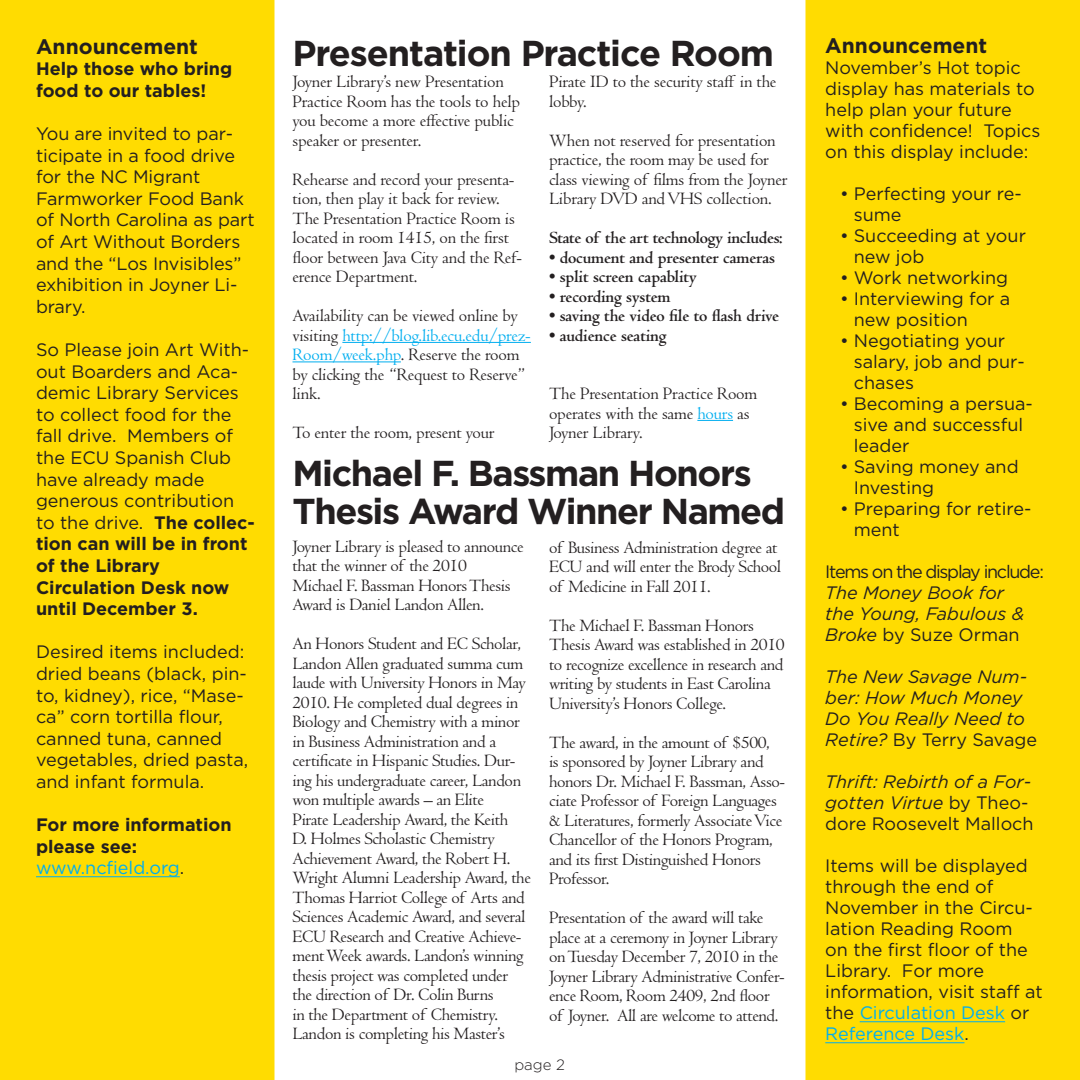
<style>
.page{position:relative;width:1080px;height:1080px;background:#fff}
.page>*{position:absolute;margin:0;border:0;box-sizing:border-box;transform-origin:0 0}
.t1{font:700 36px/37.5px "Gotham";letter-spacing:-.04em;color:#231f20}
.t2{font:700 21px "Gotham";color:#231f20}
.t3{font:18px/19.5px "Centaur MT Std";letter-spacing:-.02em;color:#231f20}
.t4{font:18px/21.6px "Gotham";color:#231f20}
.t5{font:italic 18px/21px "Gotham";color:#231f20}
.t6{font:700 18px "Centaur MT Std";letter-spacing:-.01em;color:#231f20}
.t7{font:700 18px/21.6px "Gotham";color:#231f20}
.t8{font:18px "Gotham";letter-spacing:-.07em;color:#231f20}
.t9{font:18px "Gotham";color:#00aeef}
.t10{font:300 15px "Gotham";color:#231f20}
.s1{font-weight:700}
.s2{color:#231f20}
.s3{color:#00aeef}
.s4{font-style:normal}
</style>
<div class="page">
<div style="left:0;top:0;width:274px;height:1080px;background:#ffdc01"></div>
<hr style="left:36px;top:876px;width:144px;height:1px;background:#00aeef">
<hr style="left:342px;top:342px;width:189px;height:1px;background:#00aeef">
<hr style="left:292px;top:361px;width:109px;height:1px;background:#00aeef">
<hr style="left:697px;top:420px;width:36px;height:1px;background:#00aeef">
<div style="left:806px;top:0;width:274px;height:1080px;background:#ffdc01"></div>
<hr style="left:860px;top:1022px;width:145px;height:1px;background:#00aeef">
<hr style="left:825px;top:1043px;width:140px;height:1px;background:#00aeef">
<p class="t2" style="left:36px;top:34px;width:164px">Announcement</p>
<p class="t7" style="left:36px;top:58px;width:198px">Help those who bring food to our tables!</p>
<p class="t4" style="left:36px;top:122px;width:220px">You are invited to par&shy;ticipate in a food drive for the NC Migrant<br>Farmworker Food Bank of North Carolina as part of Art Without Borders and the “Los Invisibles” exhibition in Joyner Li&shy;brary.</p>
<p class="t4" style="left:36px;top:338px;width:220px">So Please join Art With&shy;out Boarders and Aca&shy;demic Library Services to collect food for the fall drive. Members of the ECU Spanish Club have already made generous contribution to the drive. <span class="s1">The collec&shy;tion can will be in front of the Library</span></p>
<p class="t7" style="left:36px;top:576px;width:195px">Circulation Desk now until December 3.</p>
<p class="t4" style="left:36px;top:641px;width:214px">Desired items included: dried beans (black, pin&shy;to, kidney), rice, “Mase&shy;ca” corn tortilla flour, canned tuna, canned vegetables, dried pasta, and infant formula.</p>
<p class="t7" style="left:36px;top:814px;width:197px">For more information please see:</p>
<p class="t9" style="left:36px;top:858px;width:150px">www.ncfield.org<span class="s2">.</span></p>
<p class="t1" style="left:292px;top:33px;width:483px">Presentation Practice Room</p>
<p class="t3" style="left:549px;top:72px;width:229px">Pirate ID to the security staff in the lobby.</p>
<p class="t3" style="left:549px;top:131px;width:240px">When not reserved for presentation practice, the room may be used for class viewing of films from the Joyner Library DVD and VHS collection.</p>
<p class="t6" style="left:549px;top:228px;width:235px">State of the art technology includes:</p>
<p class="t6" style="left:549px;top:247px;width:228px">• document and presenter cameras</p>
<p class="t6" style="left:549px;top:267px;width:149px">• split screen capablity</p>
<p class="t6" style="left:549px;top:286px;width:123px">• recording system</p>
<p class="t6" style="left:549px;top:306px;width:232px">• saving the video file to flash drive</p>
<p class="t6" style="left:549px;top:325px;width:119px">• audience seating</p>
<p class="t3" style="left:292px;top:72px;width:229px">Joyner Library’s new Presentation<br>Practice Room has the tools to help you become a more effective public speaker or presenter.</p>
<p class="t3" style="left:292px;top:170px;width:231px">Rehearse and record your presenta&shy;tion, then play it back for review.<br>The Presentation Practice Room is located in room 1415, on the first floor between Java City and the Ref&shy;erence Department.</p>
<p class="t3" style="left:292px;top:306px;width:240px">Availability can be viewed online by visiting <span class="s3">http://blog.lib.ecu.edu/prez-<br>Room/week.php</span>. Reserve the room by clicking the “Request to Reserve” link.</p>
<p class="t3" style="left:292px;top:423px;width:203px">To enter the room, present your</p>
<p class="t3" style="left:549px;top:384px;width:210px">The Presentation Practice Room</p>
<p class="t3" style="left:549px;top:404px;width:202px">operates with the same <span class="s3">hours</span> as<br>Joyner Library.</p>
<p class="t1" style="left:292px;top:454px;width:494px">Michael F. Bassman Honors<br>Thesis Award Winner Named</p>
<p class="t3" style="left:549px;top:538px;width:234px">of Business Administration degree at<br>ECU and will enter the Brody School of Medicine in Fall 2011.</p>
<p class="t3" style="left:549px;top:616px;width:237px">The Michael F. Bassman Honors Thesis Award was established in 2010 to recognize excellence in research and writing by students in East Carolina University’s Honors College.</p>
<p class="t3" style="left:549px;top:733px;width:238px">The award, in the amount of $500,<br>is sponsored by Joyner Library and honors Dr. Michael F. Bassman, Asso&shy;ciate Professor of Foreign Languages &amp; Literatures, formerly Associate Vice<br>Chancellor of the Honors Program, and its first Distinguished Honors<br>Professor.</p>
<p class="t3" style="left:549px;top:908px;width:237px">Presentation of the award will take place at a ceremony in Joyner Library on Tuesday December 7, 2010 in the Joyner Library Administrative Confer&shy;ence Room, Room 2409, 2nd floor of Joyner. All are welcome to attend.</p>
<p class="t3" style="left:292px;top:537px;width:233px">Joyner Library is pleased to announce that the winner of the 2010</p>
<p class="t3" style="left:292px;top:576px;width:220px">Michael F. Bassman Honors Thesis<br>Award is Daniel Landon Allen.</p>
<p class="t3" style="left:292px;top:634px;width:240px">An Honors Student and EC Scholar, Landon Allen graduated summa cum laude with University Honors in May 2010. He completed dual degrees in Biology and Chemistry with a minor in Business Administration and a certificate in Hispanic Studies. Dur&shy;ing his undergraduate career, Landon won multiple awards – an Elite<br>Pirate Leadership Award, the Keith<br>D. Holmes Scholastic Chemistry Achievement Award, the Robert H.<br>Wright Alumni Leadership Award, the Thomas Harriot College of Arts and Sciences Academic Award, and several ECU Research and Creative Achieve&shy;ment Week awards. Landon’s winning thesis project was completed under the direction of Dr. Colin Burns<br>in the Department of Chemistry.<br>Landon is completing his Master’s</p>
<p class="t10" style="left:514px;top:1057px;width:52px">page 2</p>
<p class="t2" style="left:825px;top:34px;width:164px">Announcement</p>
<p class="t4" style="left:825px;top:57px;width:217px;line-height:21px">November’s Hot topic display has materials to help plan your future with confidence! Topics on this display include:</p>
<p class="t4" style="left:854px;top:183px;width:170px;line-height:21px;text-indent:-14px">• Perfecting your re&shy;sume</p>
<p class="t4" style="left:854px;top:225px;width:174px;line-height:21px;text-indent:-14px">• Succeeding at your new job</p>
<p class="t4" style="left:840px;top:267px;width:169px">• Work networking</p>
<p class="t4" style="left:854px;top:288px;width:158px;line-height:21px;text-indent:-14px">• Interviewing for a new position</p>
<p class="t4" style="left:854px;top:330px;width:172px;line-height:21px;text-indent:-14px">• Negotiating your salary, job and pur&shy;chases</p>
<p class="t4" style="left:854px;top:393px;width:181px;line-height:21px;text-indent:-14px">• Becoming a persua&shy;sive and successful leader</p>
<p class="t4" style="left:854px;top:456px;width:166px;line-height:21px;text-indent:-14px">• Saving money and<br>Investing</p>
<p class="t4" style="left:854px;top:498px;width:179px;line-height:21px;text-indent:-14px">• Preparing for retire&shy;ment</p>
<p class="t8" style="left:825px;top:562px;width:220px">Items on the display include:</p>
<p class="t5" style="left:825px;top:583px;width:200px">The Money Book for the Young, Fabulous &amp;<br>Broke <span class="s4">by Suze Orman</span></p>
<p class="t5" style="left:825px;top:667px;width:213px">The New Savage Num&shy;ber: How Much Money<br>Do You Really Need to<br>Retire? <span class="s4">By Terry Savage</span></p>
<p class="t5" style="left:825px;top:772px;width:210px">Thrift: Rebirth of a For&shy;gotten Virtue <span class="s4">by Theo&shy;dore Roosevelt Malloch</span></p>
<p class="t4" style="left:825px;top:855px;width:209px;line-height:21px">Items will be displayed through the end of<br>November in the Circu&shy;lation Reading Room on the first floor of the<br>Library. For more</p>
<p class="t4" style="left:825px;top:981px;width:219px;line-height:21px">information, visit staff at the <span class="s3">Circulation Desk</span> or<br><span class="s3">Reference Desk</span>.</p>
</div>
